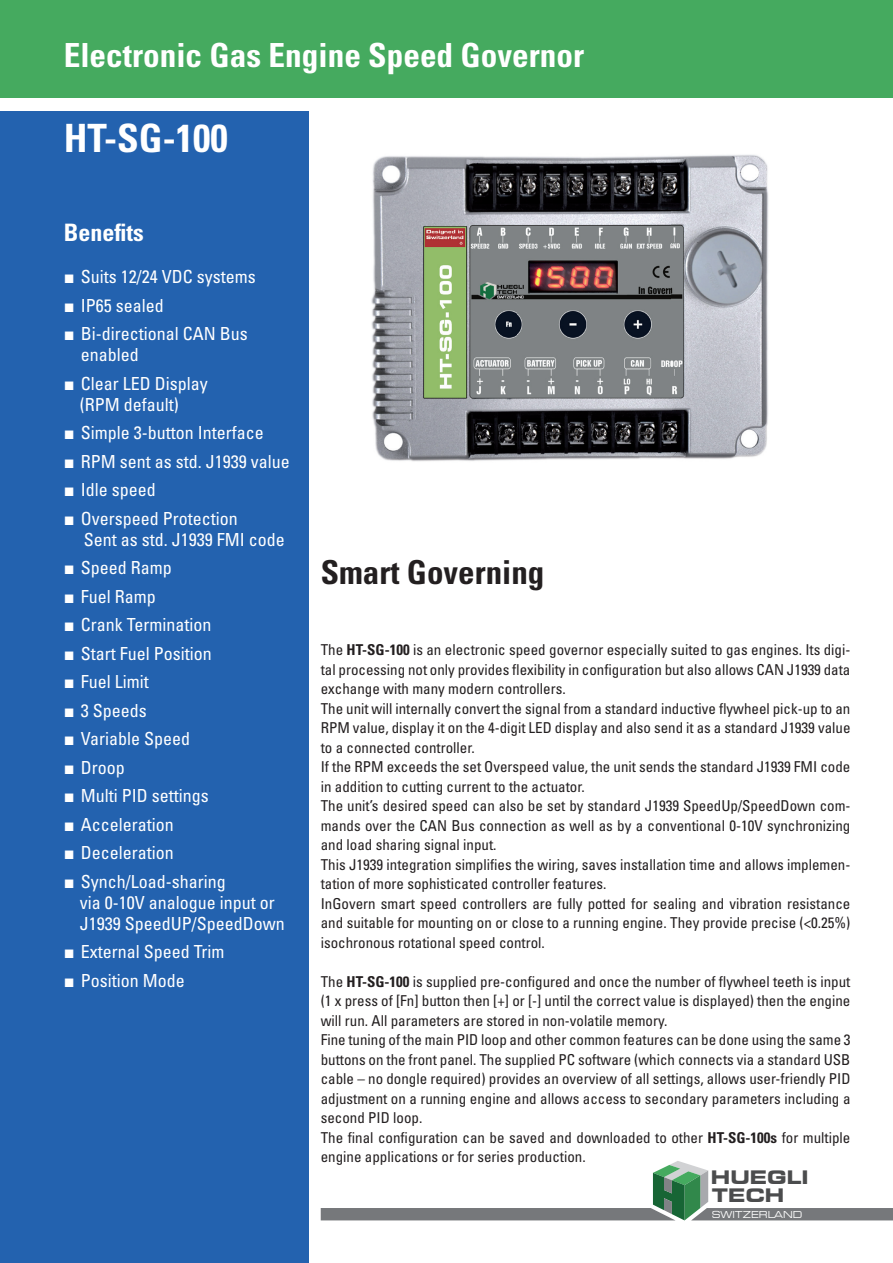
<style>
.page{position:relative;width:893px;height:1263px;background:#fff}
.page>*{position:absolute;margin:0;border:0;box-sizing:border-box;transform-origin:0 0}
.t1{font:700 condensed 39px "Univers LT Std";color:#fff}
.t2{font:700 condensed 33.15px "Univers LT Std";color:#fff}
.t3{font:700 condensed 33px "Univers LT Std";color:#231f20}
.t4{font:700 condensed 24px "Univers LT Std";color:#fff}
.t5{font:700 expanded 18.45px/17.9px "Square 721 BT";color:#4b4c4d}
.t6{font:condensed 18px/21px "Univers LT Std";color:#fff}
.t7{font:condensed 15px/19.5px "Univers LT Std";color:#231f20}
.t8{font:expanded 9.45px "Square 721 BT";color:#fff;scale:.96 1}
.s1{font-family:"Franklin Gothic";font-stretch:normal}
.s2{font-weight:700}
</style>
<div class="page">
<div style="left:0;top:0;width:893px;height:98px;background:#45aa5f"></div>
<div style="left:0;top:111px;width:309px;height:1152px;background:#2362af"></div>
<svg style="left:321px;top:1161px;width:572px;height:59px"></svg>
<img style="left:371px;top:154px;width:398px;height:308px">
<h2 class="t2" style="left:64px;top:34px;width:522px">Electronic Gas Engine Speed Governor</h2>
<h1 class="t1" style="left:64px;top:114px;width:165px">HT-SG-100</h1>
<h3 class="t4" style="left:64px;top:217px;width:81px">Benefits</h3>
<p class="t6" style="left:64px;top:266px;width:193px"><span class="s1">■</span> Suits 12/24 VDC systems</p>
<p class="t6" style="left:64px;top:294px;width:101px"><span class="s1">■</span> IP65 sealed</p>
<p class="t6" style="left:81px;top:323px;width:168px;text-indent:-17px"><span class="s1">■</span> Bi-directional CAN Bus enabled</p>
<p class="t6" style="left:80px;top:372px;width:129px;text-indent:-16px"><span class="s1">■</span> Clear LED Display (RPM default)</p>
<p class="t6" style="left:64px;top:422px;width:201px"><span class="s1">■</span> Simple 3-button Interface</p>
<p class="t6" style="left:64px;top:450px;width:227px"><span class="s1">■</span> RPM sent as std. J1939 value</p>
<p class="t6" style="left:64px;top:479px;width:93px"><span class="s1">■</span> Idle speed</p>
<p class="t6" style="left:84px;top:507px;width:202px;text-indent:-20px"><span class="s1">■</span> Overspeed Protection<br>Sent as std. J1939 FMI code</p>
<p class="t6" style="left:64px;top:557px;width:110px"><span class="s1">■</span> Speed Ramp</p>
<p class="t6" style="left:64px;top:585px;width:93px"><span class="s1">■</span> Fuel Ramp</p>
<p class="t6" style="left:64px;top:614px;width:149px"><span class="s1">■</span> Crank Termination</p>
<p class="t6" style="left:64px;top:642px;width:149px"><span class="s1">■</span> Start Fuel Position</p>
<p class="t6" style="left:64px;top:671px;width:86px"><span class="s1">■</span> Fuel Limit</p>
<p class="t6" style="left:64px;top:699px;width:84px"><span class="s1">■</span> 3 Speeds</p>
<p class="t6" style="left:64px;top:728px;width:128px"><span class="s1">■</span> Variable Speed</p>
<p class="t6" style="left:64px;top:756px;width:63px"><span class="s1">■</span> Droop</p>
<p class="t6" style="left:64px;top:785px;width:146px"><span class="s1">■</span> Multi PID settings</p>
<p class="t6" style="left:64px;top:813px;width:111px"><span class="s1">■</span> Acceleration</p>
<p class="t6" style="left:64px;top:842px;width:111px"><span class="s1">■</span> Deceleration</p>
<p class="t6" style="left:80px;top:870px;width:206px;text-indent:-16px"><span class="s1">■</span> Synch/Load-sharing<br>via 0-10V analogue input or<br>J1939 SpeedUP/SpeedDown</p>
<p class="t6" style="left:64px;top:941px;width:162px"><span class="s1">■</span> External Speed Trim</p>
<p class="t6" style="left:64px;top:969px;width:122px"><span class="s1">■</span> Position Mode</p>
<h3 class="t3" style="left:321px;top:552px;width:225px">Smart Governing</h3>
<p class="t7" style="left:321px;top:640px;width:531px">The <span class="s2">HT-SG-100</span> is an electronic speed governor especially suited to gas engines. Its digi&shy;tal processing not only provides flexibility in configuration but also allows CAN J1939 data exchange with many modern controllers.<br>The unit will internally convert the signal from a standard inductive flywheel pick-up to an RPM value, display it on the 4-digit LED display and also send it as a standard J1939 value to a connected controller.<br>If the RPM exceeds the set Overspeed value, the unit sends the standard J1939 FMI code in addition to cutting current to the actuator.<br>The unit’s desired speed can also be set by standard J1939 SpeedUp/SpeedDown com&shy;mands over the CAN Bus connection as well as by a conventional 0-10V synchronizing and load sharing signal input.<br>This J1939 integration simplifies the wiring, saves installation time and allows implemen&shy;tation of more sophisticated controller features.<br>InGovern smart speed controllers are fully potted for sealing and vibration resistance and suitable for mounting on or close to a running engine. They provide precise (&lt;0.25%) isochronous rotational speed control.</p>
<p class="t7" style="left:321px;top:971px;width:531px">The <span class="s2">HT-SG-100</span> is supplied pre-configured and once the number of flywheel teeth is input (1 x press of [Fn] button then [+] or [-] until the correct value is displayed) then the engine will run. All parameters are stored in non-volatile memory.<br>Fine tuning of the main PID loop and other common features can be done using the same 3 buttons on the front panel. The supplied PC software (which connects via a standard USB cable – no dongle required) provides an overview of all settings, allows user-friendly PID adjustment on a running engine and allows access to secondary parameters including a second PID loop.<br>The final configuration can be saved and downloaded to other <span class="s2">HT-SG-100s</span> for multiple engine applications or for series production.</p>
<p class="t5" style="left:711px;top:1168px;width:99px">HUEGLI<br>TECH</p>
<p class="t8" style="left:712px;top:1208px;width:96px">SWITZERLAND</p>
</div>
